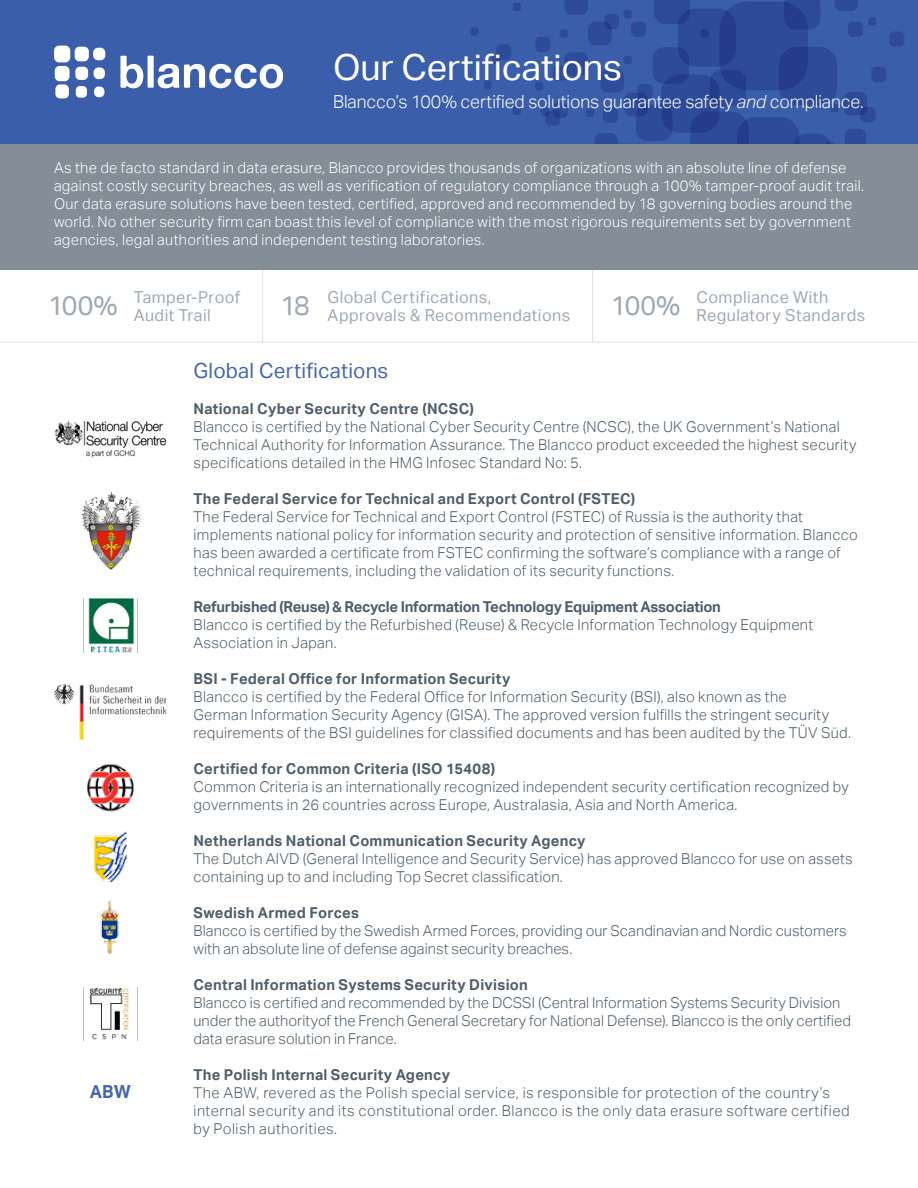
<style>
.page{position:relative;width:918px;height:1188px;background:#fff}
.page>*{position:absolute;margin:0;border:0;box-sizing:border-box;transform-origin:0 0}
.t1{font:36px "Aktiv Grotesk";letter-spacing:-.005em;color:#fff}
.t2{font:27px "Aktiv Grotesk";color:#9fa9b3}
.t3{font:21px "Aktiv Grotesk";letter-spacing:.01em;color:#4566af}
.t4{font:300 18px "Aktiv Grotesk";letter-spacing:-.005em;color:#fff}
.t5{font:700 18px "Aktiv Grotesk";color:#4566af}
.t6{font:16.5px/18px "Aktiv Grotesk";letter-spacing:.03em;color:#9fa9b3}
.t7{font:300 15px/18px "Aktiv Grotesk";letter-spacing:.02em;color:#4f5e6b}
.t8{font:300 15px/18px "Aktiv Grotesk";letter-spacing:.02em;color:#fff}
.t9{font:700 15px "Aktiv Grotesk";letter-spacing:.015em;color:#4f5e6b}
.t10{font:700 15px "Aktiv Grotesk";letter-spacing:-.02em;color:#4f5e6b}
.s1{font-style:italic}
</style>
<div class="page">
<div style="left:0;top:0;width:918px;height:144px;background:#3b5eab"></div>
<div style="left:678px;top:8px;width:58px;height:59px;background:#2e4b9a;border-radius:18px"></div>
<div style="left:661px;top:74px;width:59px;height:59px;background:#2e4b9a;border-radius:18px"></div>
<div style="left:779px;top:47px;width:58px;height:58px;background:#2e4b9a;border-radius:18px"></div>
<div style="left:653px;top:47px;width:36px;height:37px;background:linear-gradient(to right,#304e9d,#284291);border-radius:11px"></div>
<div style="left:636px;top:104px;width:36px;height:37px;background:linear-gradient(to right,#314f9e,#284291);border-radius:11px"></div>
<svg style="left:654px;top:0;width:36px;height:24px"></svg>
<svg style="left:784px;top:0;width:36px;height:30px"></svg>
<div style="left:710px;top:70px;width:36px;height:36px;background:linear-gradient(to right,#284291,#304d9c);border-radius:11px"></div>
<div style="left:588px;top:22px;width:24px;height:23px;background:#2e4b9a;border-radius:7px"></div>
<div style="left:564px;top:52px;width:24px;height:24px;background:#2e4b9a;border-radius:7px"></div>
<svg style="left:564px;top:0;width:24px;height:15px"></svg>
<div style="left:844px;top:92px;width:23px;height:24px;background:#2e4b9a;border-radius:7px"></div>
<svg style="left:835px;top:0;width:23px;height:11px"></svg>
<div style="left:600px;top:69px;width:24px;height:24px;background:#2e4b9a;border-radius:7px"></div>
<svg style="left:594px;top:133px;width:45px;height:11px"></svg>
<div style="left:624px;top:92px;width:24px;height:24px;background:linear-gradient(to right,#314f9e,#274190);border-radius:7px"></div>
<svg style="left:637px;top:84px;width:16px;height:15px"></svg>
<svg style="left:845px;top:129px;width:21px;height:15px"></svg>
<svg style="left:861px;top:107px;width:15px;height:15px"></svg>
<div style="left:603px;top:107px;width:15px;height:16px;background:#2e4b9a;border-radius:5px"></div>
<div style="left:545px;top:110px;width:15px;height:16px;background:#2e4b9a;border-radius:5px"></div>
<div style="left:848px;top:22px;width:15px;height:15px;background:#2e4b9a;border-radius:5px"></div>
<div style="left:889px;top:31px;width:15px;height:16px;background:#2e4b9a;border-radius:5px"></div>
<svg style="left:553px;top:103px;width:15px;height:15px"></svg>
<svg style="left:553px;top:65px;width:15px;height:16px"></svg>
<div style="left:535px;top:37px;width:15px;height:15px;background:#2e4b9a;border-radius:5px"></div>
<div style="left:871px;top:67px;width:15px;height:15px;background:#2e4b9a;border-radius:5px"></div>
<div style="left:631px;top:22px;width:15px;height:15px;background:#2e4b9a;border-radius:5px"></div>
<svg style="left:604px;top:14px;width:15px;height:15px"></svg>
<div style="left:513px;top:3px;width:8px;height:8px;background:#2e4b9a;border-radius:3px"></div>
<div style="left:868px;top:17px;width:8px;height:9px;background:#2e4b9a;border-radius:3px"></div>
<div style="left:535px;top:82px;width:8px;height:9px;background:#2e4b9a;border-radius:3px"></div>
<div style="left:624px;top:10px;width:8px;height:8px;background:#2e4b9a;border-radius:3px"></div>
<div style="left:560px;top:29px;width:8px;height:9px;background:#2e4b9a;border-radius:3px"></div>
<div style="left:470px;top:27px;width:8px;height:9px;background:#2e4b9a;border-radius:3px"></div>
<div style="left:701px;top:29px;width:8px;height:9px;background:#243c8b;border-radius:3px"></div>
<div style="left:586px;top:109px;width:8px;height:8px;background:#2e4b9a;border-radius:3px"></div>
<div style="left:513px;top:106px;width:8px;height:9px;background:#2e4b9a;border-radius:3px"></div>
<svg style="left:541px;top:108px;width:8px;height:8px"></svg>
<div style="left:624px;top:56px;width:8px;height:8px;background:#2e4b9a;border-radius:3px"></div>
<div style="left:496px;top:45px;width:15px;height:15px;background:#2e4b9a;border-radius:5px"></div>
<svg style="left:492px;top:56px;width:8px;height:8px"></svg>
<div style="left:830px;top:104px;width:9px;height:8px;background:#2e4b9a;border-radius:3px"></div>
<div style="left:484px;top:81px;width:8px;height:8px;background:#2e4b9a;border-radius:3px"></div>
<div style="left:720px;top:2px;width:88px;height:88px;background:linear-gradient(to right,#2b4695,#294493);border-radius:28px"></div>
<svg style="left:690px;top:111px;width:144px;height:33px"></svg>
<svg style="left:120px;top:56px;width:163px;height:32px"></svg>
<div style="left:76px;top:86px;width:11px;height:12px;background:#fff;border-radius:4px"></div>
<div style="left:94px;top:86px;width:10px;height:11px;background:#fff;border-radius:5px"></div>
<div style="left:94px;top:67px;width:11px;height:12px;background:#fff;border-radius:5px"></div>
<div style="left:55px;top:66px;width:15px;height:15px;background:#fff;border-radius:5px"></div>
<div style="left:54px;top:46px;width:16px;height:16px;background:#fff;border-radius:5px"></div>
<div style="left:75px;top:47px;width:14px;height:14px;background:#fff;border-radius:5px"></div>
<div style="left:55px;top:84px;width:14px;height:14px;background:#fff;border-radius:5px"></div>
<div style="left:75px;top:67px;width:13px;height:13px;background:#fff;border-radius:5px"></div>
<div style="left:93px;top:48px;width:12px;height:12px;background:#fff;border-radius:5px"></div>
<hr style="left:0;top:342px;width:918px;height:1px;background:#dfe1e3">
<img style="left:81px;top:492px;width:61px;height:78px">
<img style="left:83px;top:598px;width:55px;height:54px">
<img style="left:54px;top:684px;width:112px;height:56px">
<img style="left:87px;top:764px;width:47px;height:48px">
<img style="left:94px;top:831px;width:33px;height:52px">
<img style="left:99px;top:900px;width:21px;height:54px">
<img style="left:83px;top:987px;width:55px;height:54px">
<div style="left:0;top:144px;width:918px;height:126px;background:#838e98"></div>
<hr style="left:262px;top:270px;width:1px;height:72px;background:#dfe1e3">
<hr style="left:592px;top:270px;width:1px;height:72px;background:#dfe1e3">
<img style="left:54px;top:421px;width:113px;height:37px">
<h1 class="t1" style="left:333px;top:46px;width:290px">Our Certifications</h1>
<p class="t4" style="left:333px;top:91px;width:532px">Blancco’s 100% certified solutions guarantee safety <span class="s1">and</span> compliance.</p>
<p class="t8" style="left:54px;top:159px;width:811px">As the de facto standard in data erasure, Blancco provides thousands of organizations with an absolute line of defense against costly security breaches, as well as verification of regulatory compliance through a 100% tamper-proof audit trail.<br>Our data erasure solutions have been tested, certified, approved and recommended by 18 governing bodies around the world. No other security firm can boast this level of compliance with the most rigorous requirements set by government agencies, legal authorities and independent testing laboratories.</p>
<p class="t6" style="left:48px;top:288px;width:194px;text-indent:86px">Tamper-Proof<br><sup>100%</sup> Audit Trail</p>
<h2 class="t2" style="left:280px;top:290px;width:31px">18</h2>
<p class="t6" style="left:328px;top:288px;width:244px">Global Certifications,<br>Approvals &amp; Recommendations</p>
<h2 class="t2" style="left:611px;top:290px;width:71px">100%</h2>
<p class="t6" style="left:697px;top:288px;width:170px">Compliance With<br>Regulatory Standards</p>
<p class="t5" style="left:90px;top:1081px;width:43px">ABW</p>
<h3 class="t3" style="left:194px;top:358px;width:196px">Global Certifications</h3>
<p class="t9" style="left:194px;top:400px;width:282px">National Cyber Security Centre (NCSC)</p>
<p class="t7" style="left:194px;top:418px;width:664px">Blancco is certified by the National Cyber Security Centre (NCSC), the UK Government’s National<br>Technical Authority for Information Assurance. The Blancco product exceeded the highest security specifications detailed in the HMG Infosec Standard No: 5.</p>
<p class="t9" style="left:194px;top:490px;width:443px">The Federal Service for Technical and Export Control (FSTEC)</p>
<p class="t7" style="left:194px;top:508px;width:666px">The Federal Service for Technical and Export Control (FSTEC) of Russia is the authority that implements national policy for information security and protection of sensitive information. Blancco has been awarded a certificate from FSTEC confirming the software’s compliance with a range of technical requirements, including the validation of its security functions.</p>
<p class="t10" style="left:194px;top:598px;width:529px">Refurbished (Reuse) &amp; Recycle Information Technology Equipment Association</p>
<p class="t7" style="left:194px;top:616px;width:621px">Blancco is certified by the Refurbished (Reuse) &amp; Recycle Information Technology Equipment<br>Association in Japan.</p>
<p class="t9" style="left:194px;top:670px;width:318px">BSI - Federal Office for Information Security</p>
<p class="t7" style="left:194px;top:688px;width:659px">Blancco is certified by the Federal Office for Information Security (BSI), also known as the<br>German Information Security Agency (GISA). The approved version fulfills the stringent security requirements of the BSI guidelines for classified documents and has been audited by the TÜV Süd.</p>
<p class="t9" style="left:194px;top:760px;width:303px">Certified for Common Criteria (ISO 15408)</p>
<p class="t7" style="left:194px;top:778px;width:657px">Common Criteria is an internationally recognized independent security certification recognized by governments in 26 countries across Europe, Australasia, Asia and North America.</p>
<p class="t9" style="left:194px;top:832px;width:394px">Netherlands National Communication Security Agency</p>
<p class="t7" style="left:194px;top:850px;width:661px">The Dutch AIVD (General Intelligence and Security Service) has approved Blancco for use on assets containing up to and including Top Secret classification.</p>
<p class="t9" style="left:194px;top:904px;width:167px">Swedish Armed Forces</p>
<p class="t7" style="left:194px;top:922px;width:655px">Blancco is certified by the Swedish Armed Forces, providing our Scandinavian and Nordic customers with an absolute line of defense against security breaches.</p>
<p class="t9" style="left:194px;top:976px;width:336px">Central Information Systems Security Division</p>
<p class="t7" style="left:194px;top:994px;width:659px">Blancco is certified and recommended by the DCSSI (Central Information Systems Security Division under the authorityof the French General Secretary for National Defense). Blancco is the only certified data erasure solution in France.</p>
<p class="t9" style="left:194px;top:1066px;width:258px">The Polish Internal Security Agency</p>
<p class="t7" style="left:194px;top:1084px;width:658px">The ABW, revered as the Polish special service, is responsible for protection of the country’s internal security and its constitutional order. Blancco is the only data erasure software certified by Polish authorities.</p>
</div>
